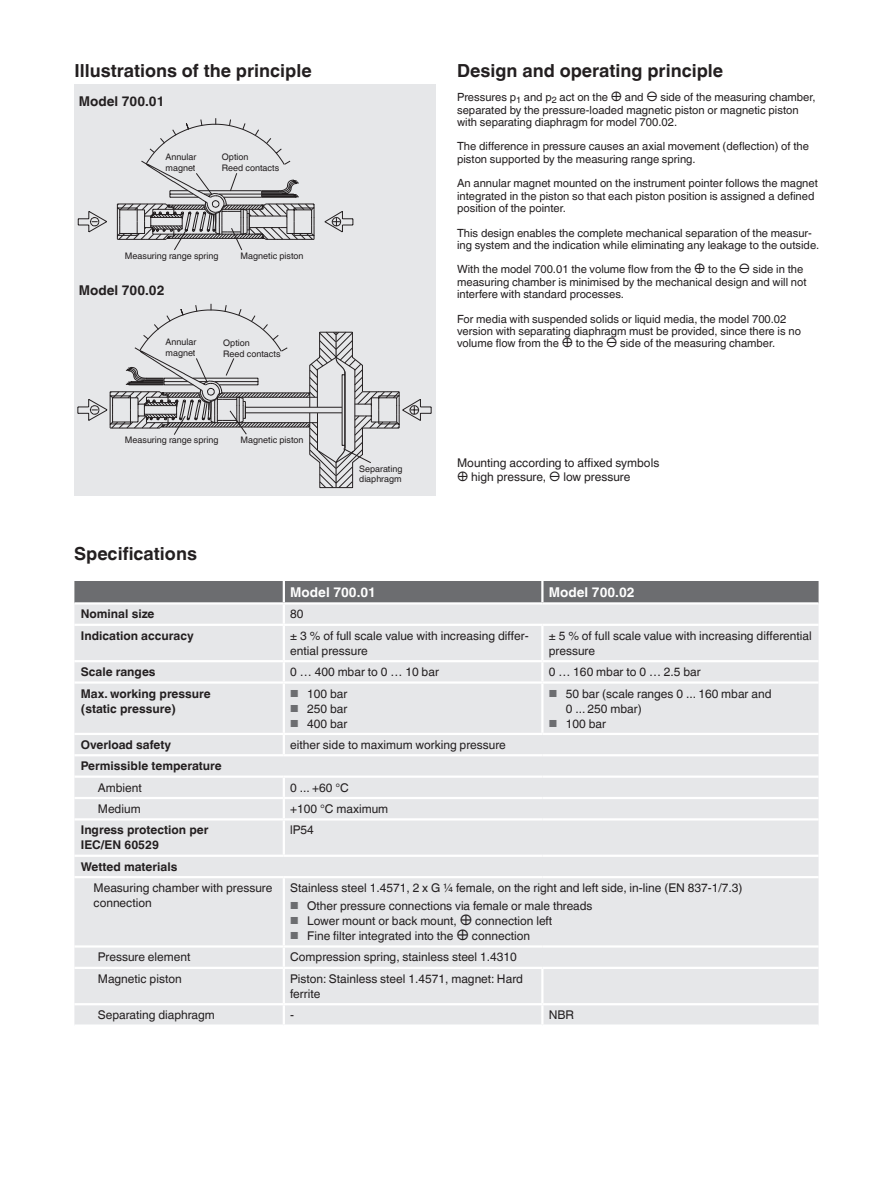
<style>
.page{position:relative;width:893px;height:1188px;background:#fff}
.page>*{position:absolute;margin:0;border:0;box-sizing:border-box;transform-origin:0 0}
.t1{font:700 18px "Helvetica World";color:#231f20}
.t2{font:700 13.5px "Helvetica World";color:#231f20}
.t3{font:700 13.5px "Helvetica World";color:#fff}
.t4{font:12px/15px "Helvetica World";color:#231f20}
.t5{font:700 12px/15px "Helvetica World";color:#231f20}
.t6{font:11.25px/12.3px "Helvetica World";color:#231f20}
.t7{font:9px/10.5px "Helvetica World";color:#231f20}
.s1{font-size:13.5px}
.s2{font-size:10.2px;color:#6c6d70}
.s3{font-size:15px}
</style>
<div class="page">
<div style="left:74px;top:84px;width:362px;height:411px;background:#e6e7e9"></div>
<svg style="left:78px;top:304px;width:353px;height:117px"></svg>
<div style="left:74px;top:626px;width:745px;height:398px;background:#e6e7e9"></div>
<div style="left:284px;top:626px;width:535px;height:377px;background:#e6e7e9"></div>
<hr style="left:283px;top:626px;width:2px;height:34px;background:#fff">
<hr style="left:541px;top:626px;width:2px;height:34px;background:#fff">
<hr style="left:74px;top:660px;width:210px;height:2px;background:#fff">
<hr style="left:284px;top:660px;width:258px;height:2px;background:#fff">
<svg style="left:283px;top:662px;width:2px;height:19px"></svg>
<hr style="left:542px;top:660px;width:277px;height:2px;background:#fff">
<svg style="left:541px;top:662px;width:2px;height:19px"></svg>
<hr style="left:74px;top:681px;width:210px;height:3px;background:#fff">
<hr style="left:284px;top:681px;width:258px;height:3px;background:#fff">
<hr style="left:283px;top:684px;width:2px;height:49px;background:#fff">
<hr style="left:542px;top:681px;width:277px;height:3px;background:#fff">
<hr style="left:541px;top:684px;width:2px;height:49px;background:#fff">
<hr style="left:74px;top:733px;width:210px;height:2px;background:#fff">
<hr style="left:74px;top:797px;width:210px;height:2px;background:#fff">
<hr style="left:74px;top:818px;width:210px;height:3px;background:#fff">
<hr style="left:74px;top:945px;width:210px;height:3px;background:#fff">
<hr style="left:74px;top:967px;width:210px;height:2px;background:#fff">
<hr style="left:283px;top:969px;width:2px;height:34px;background:#fff">
<hr style="left:541px;top:969px;width:2px;height:34px;background:#fff">
<hr style="left:74px;top:1003px;width:210px;height:2px;background:#fff">
<hr style="left:284px;top:1003px;width:258px;height:2px;background:#fff">
<svg style="left:283px;top:1005px;width:2px;height:19px"></svg>
<hr style="left:542px;top:1003px;width:277px;height:2px;background:#fff">
<svg style="left:541px;top:1005px;width:2px;height:19px"></svg>
<svg style="left:74px;top:581px;width:745px;height:43px;background:#a6a7aa"></svg>
<hr style="left:284px;top:733px;width:258px;height:2px;background:#fff">
<svg style="left:283px;top:735px;width:2px;height:19px"></svg>
<hr style="left:542px;top:733px;width:277px;height:2px;background:#fff">
<hr style="left:283px;top:878px;width:2px;height:67px;background:#fff">
<hr style="left:74px;top:754px;width:210px;height:2px;background:#fff">
<hr style="left:284px;top:754px;width:258px;height:2px;background:#fff">
<hr style="left:542px;top:754px;width:277px;height:2px;background:#fff">
<hr style="left:74px;top:776px;width:210px;height:2px;background:#fff">
<hr style="left:284px;top:776px;width:258px;height:2px;background:#fff">
<hr style="left:542px;top:776px;width:277px;height:2px;background:#fff">
<hr style="left:284px;top:797px;width:258px;height:2px;background:#fff">
<svg style="left:283px;top:778px;width:2px;height:40px"></svg>
<hr style="left:542px;top:797px;width:277px;height:2px;background:#fff">
<hr style="left:284px;top:818px;width:258px;height:3px;background:#fff">
<hr style="left:283px;top:821px;width:2px;height:34px;background:#fff">
<hr style="left:542px;top:818px;width:277px;height:3px;background:#fff">
<hr style="left:74px;top:602px;width:210px;height:3px;background:#fff">
<hr style="left:284px;top:602px;width:258px;height:3px;background:#fff">
<hr style="left:542px;top:602px;width:277px;height:3px;background:#fff">
<hr style="left:74px;top:855px;width:210px;height:2px;background:#fff">
<hr style="left:284px;top:855px;width:258px;height:2px;background:#fff">
<hr style="left:542px;top:855px;width:277px;height:2px;background:#fff">
<hr style="left:74px;top:876px;width:210px;height:2px;background:#fff">
<hr style="left:284px;top:876px;width:258px;height:2px;background:#fff">
<hr style="left:542px;top:876px;width:277px;height:2px;background:#fff">
<hr style="left:284px;top:945px;width:258px;height:3px;background:#fff">
<svg style="left:283px;top:948px;width:2px;height:19px"></svg>
<hr style="left:542px;top:945px;width:277px;height:3px;background:#fff">
<hr style="left:284px;top:967px;width:258px;height:2px;background:#fff">
<hr style="left:542px;top:967px;width:277px;height:2px;background:#fff">
<svg style="left:109px;top:309px;width:291px;height:179px"></svg>
<svg style="left:78px;top:118px;width:275px;height:132px"></svg>
<h1 class="t1" style="left:74px;top:60px;width:239px">Illustrations of the principle</h1>
<h1 class="t1" style="left:457px;top:60px;width:268px">Design and operating principle</h1>
<p class="t6" style="left:457px;top:91px;width:360px">Pressures p<sub>1</sub> and p<sub>2</sub> act on the <span class="s1">⊕</span> and <span class="s1">⊖</span> side of the measuring chamber, separated by the pressure-loaded magnetic piston or magnetic piston with separating diaphragm for model 700.02.</p>
<p class="t6" style="left:457px;top:140px;width:353px">The difference in pressure causes an axial movement (deflection) of the piston supported by the measuring range spring.</p>
<p class="t6" style="left:457px;top:177px;width:362px">An annular magnet mounted on the instrument pointer follows the magnet integrated in the piston so that each piston position is assigned a defined position of the pointer.</p>
<p class="t6" style="left:457px;top:227px;width:364px">This design enables the complete mechanical separation of the measur&shy;ing system and the indication while eliminating any leakage to the outside.</p>
<p class="t6" style="left:457px;top:263px;width:351px">With the model 700.01 the volume flow from the <span class="s1">⊕</span> to the <span class="s1">⊖</span> side in the measuring chamber is minimised by the mechanical design and will not interfere with standard processes.</p>
<p class="t6" style="left:457px;top:313px;width:345px">For media with suspended solids or liquid media, the model 700.02 version with separating diaphragm must be provided, since there is no volume flow from the <span class="s1">⊕</span> to the <span class="s1">⊖</span> side of the measuring chamber.</p>
<p class="t2" style="left:79px;top:94px;width:87px">Model 700.01</p>
<p class="t7" style="left:166px;top:152px;width:32px">Annular magnet</p>
<p class="t7" style="left:222px;top:152px;width:59px">Option<br>Reed contacts</p>
<p class="t7" style="left:125px;top:250px;width:95px">Measuring range spring</p>
<p class="t7" style="left:241px;top:250px;width:64px">Magnetic piston</p>
<p class="t2" style="left:79px;top:282px;width:87px">Model 700.02</p>
<p class="t7" style="left:166px;top:337px;width:32px">Annular magnet</p>
<p class="t7" style="left:223px;top:338px;width:59px">Option<br>Reed contacts</p>
<p class="t7" style="left:125px;top:435px;width:95px">Measuring range spring</p>
<p class="t7" style="left:241px;top:435px;width:64px">Magnetic piston</p>
<h1 class="t1" style="left:74px;top:544px;width:124px">Specifications</h1>
<p class="t7" style="left:359px;top:463px;width:45px">Separating diaphragm</p>
<p class="t4" style="left:457px;top:456px;width:204px;line-height:13.5px">Mounting according to affixed symbols <span class="s1">⊕</span> high pressure, <span class="s1">⊖</span> low pressure</p>
<p class="t3" style="left:290px;top:585px;width:87px">Model 700.01</p>
<p class="t3" style="left:549px;top:585px;width:87px">Model 700.02</p>
<p class="t5" style="left:81px;top:607px;width:75px">Nominal size</p>
<p class="t4" style="left:290px;top:607px;width:15px">80</p>
<p class="t5" style="left:81px;top:628px;width:114px">Indication accuracy</p>
<p class="t4" style="left:290px;top:628px;width:240px">± 3 % of full scale value with increasing differ&shy;ential pressure</p>
<p class="t4" style="left:549px;top:628px;width:264px">± 5 % of full scale value with increasing differential pressure</p>
<p class="t5" style="left:81px;top:665px;width:76px">Scale ranges</p>
<p class="t4" style="left:290px;top:665px;width:150px">0 … 400 mbar to 0 … 10 bar</p>
<p class="t4" style="left:549px;top:665px;width:154px">0 … 160 mbar to 0 … 2.5 bar</p>
<p class="t5" style="left:81px;top:686px;width:131px">Max. working pressure (static pressure)</p>
<p class="t4" style="left:290px;top:686px;width:59px"><span class="s2">■</span> 100 bar</p>
<p class="t4" style="left:566px;top:686px;width:207px;text-indent:-17px"><span class="s2">■</span> 50 bar (scale ranges 0 ... 160 mbar and<br>0 ... 250 mbar)</p>
<p class="t4" style="left:549px;top:716px;width:59px"><span class="s2">■</span> 100 bar</p>
<p class="t4" style="left:290px;top:701px;width:59px"><span class="s2">■</span> 250 bar</p>
<p class="t4" style="left:290px;top:716px;width:59px"><span class="s2">■</span> 400 bar</p>
<p class="t5" style="left:81px;top:737px;width:92px">Overload safety</p>
<p class="t4" style="left:290px;top:737px;width:217px">either side to maximum working pressure</p>
<p class="t5" style="left:81px;top:759px;width:142px">Permissible temperature</p>
<p class="t4" style="left:98px;top:780px;width:45px">Ambient</p>
<p class="t4" style="left:290px;top:780px;width:60px">0 ... +60 °C</p>
<p class="t4" style="left:98px;top:801px;width:44px">Medium</p>
<p class="t4" style="left:290px;top:801px;width:100px">+100 °C maximum</p>
<p class="t5" style="left:81px;top:823px;width:129px">Ingress protection per<br>IEC/EN 60529</p>
<p class="t4" style="left:290px;top:823px;width:25px">lP54</p>
<p class="t5" style="left:81px;top:859px;width:98px">Wetted materials</p>
<p class="t4" style="left:94px;top:881px;width:180px">Measuring chamber with pressure connection</p>
<p class="t4" style="left:290px;top:881px;width:454px">Stainless steel 1.4571, 2 x G ¼ female, on the right and left side, in-line (EN 837-1/7.3)</p>
<p class="t4" style="left:290px;top:898px;width:304px"><span class="s2">■</span> Other pressure connections via female or male threads</p>
<p class="t4" style="left:290px;top:913px;width:263px"><span class="s2">■</span> Lower mount or back mount, <span class="s3">⊕</span> connection left</p>
<p class="t4" style="left:290px;top:928px;width:241px"><span class="s2">■</span> Fine filter integrated into the <span class="s3">⊕</span> connection</p>
<p class="t4" style="left:98px;top:950px;width:94px">Pressure element</p>
<p class="t4" style="left:290px;top:950px;width:228px">Compression spring, stainless steel 1.4310</p>
<p class="t4" style="left:98px;top:971px;width:85px">Magnetic piston</p>
<p class="t4" style="left:290px;top:971px;width:234px">Piston: Stainless steel 1.4571, magnet: Hard ferrite</p>
<p class="t4" style="left:98px;top:1008px;width:119px">Separating diaphragm</p>
<p class="t4" style="left:290px;top:1008px;width:5px">-</p>
<p class="t4" style="left:549px;top:1008px;width:27px">NBR</p>
</div>
